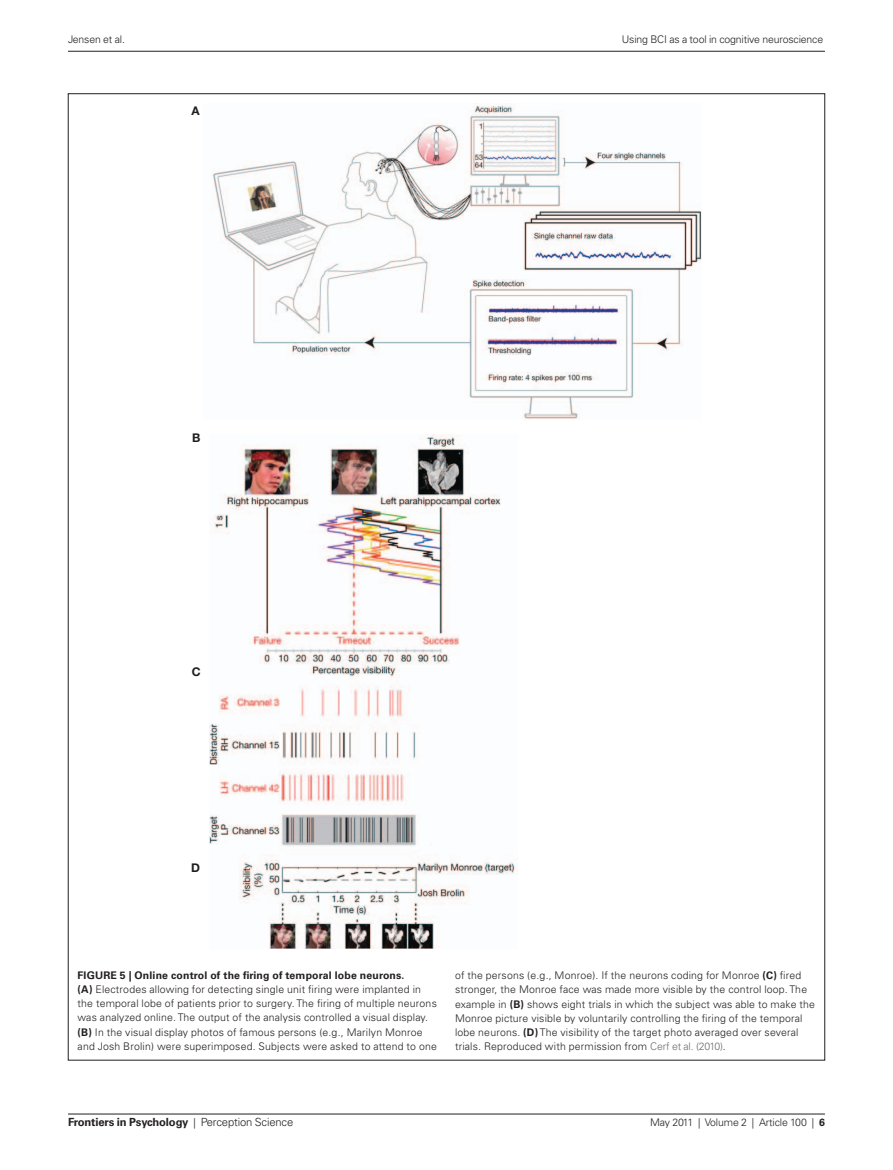
<style>
.page{position:relative;width:893px;height:1170px;background:#fff}
.page>*{position:absolute;margin:0;border:0;box-sizing:border-box;transform-origin:0 0}
.t1{font:700 12px "Helvetica Neue";color:#201d1e}
.t2{font:700 11.25px "Univers";letter-spacing:-.015em;color:#231f20}
.t3{font:300 10.5px/14.2px "Univers";letter-spacing:.015em;color:#231f20}
.t4{font:300 10.5px "Univers";letter-spacing:-.015em;color:#231f20}
.s1{font-weight:700}
.s2{color:#6c6d70}
.s3{font-weight:300;font-size:10.5px}
.s4{font-weight:300}
</style>
<div class="page">
<img style="left:211px;top:103px;width:491px;height:316px">
<img style="left:210px;top:435px;width:308px;height:513px">
<hr style="left:68px;top:51px;width:757px;height:1px;background:#231f20">
<hr style="left:68px;top:1113px;width:757px;height:1px;background:#231f20">
<p class="t4" style="left:68px;top:33px;width:58px">Jensen et al.</p>
<p class="t4" style="left:622px;top:33px;width:203px">Using BCI as a tool in cognitive neuroscience</p>
<p class="t1" style="left:192px;top:103px;width:10px">A</p>
<p class="t1" style="left:192px;top:430px;width:10px">B</p>
<p class="t1" style="left:192px;top:664px;width:10px">C</p>
<p class="t1" style="left:191px;top:860px;width:10px">D</p>
<p class="t3" style="left:78px;top:967px;width:361px"><span class="s1">Figure 5 | Online control of the firing of temporal lobe neurons.<br>(A)</span> Electrodes allowing for detecting single unit firing were implanted in the temporal lobe of patients prior to surgery. The firing of multiple neurons was analyzed online. The output of the analysis controlled a visual display. <span class="s1">(B)</span> In the visual display photos of famous persons (e.g., Marilyn Monroe and Josh Brolin) were superimposed. Subjects were asked to attend to one</p>
<p class="t3" style="left:455px;top:968px;width:361px">of the persons (e.g., Monroe). If the neurons coding for Monroe <span class="s1">(C)</span> fired stronger, the Monroe face was made more visible by the control loop. The example in <span class="s1">(B)</span> shows eight trials in which the subject was able to make the Monroe picture visible by voluntarily controlling the firing of the temporal lobe neurons. <span class="s1">(D)</span> The visibility of the target photo averaged over several trials. Reproduced with permission from <span class="s2">Cerf et al. (2010)</span>.</p>
<p class="t2" style="left:68px;top:1115px;width:227px">Frontiers in Psychology <span class="s3">|</span> <span class="s4">Perception Science</span></p>
<p class="t4" style="left:650px;top:1115px;width:176px">May 2011 | Volume 2 | Article 100 | <span class="s1">6</span></p>
</div>
